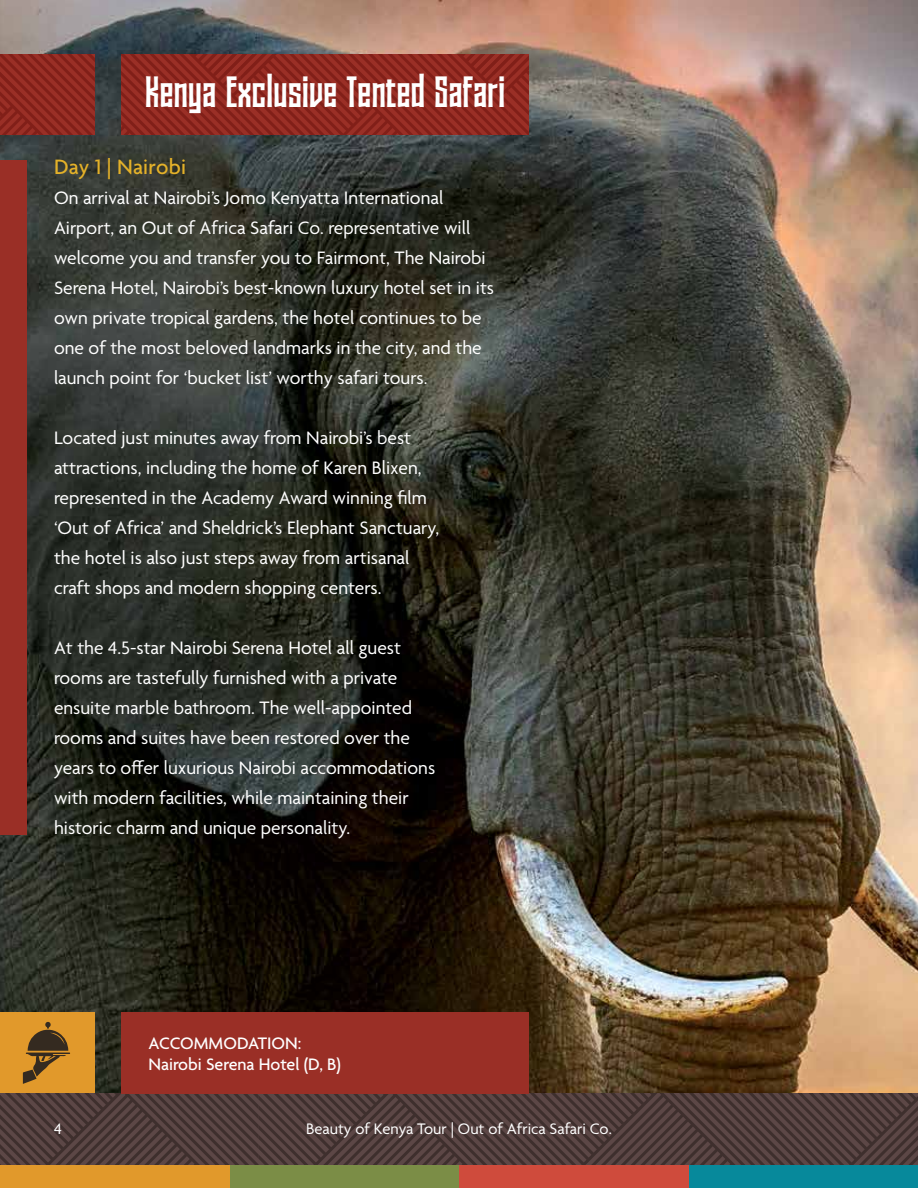
<style>
.page{position:relative;width:918px;height:1188px;background:#fff}
.page>*{position:absolute;margin:0;border:0;box-sizing:border-box;transform-origin:0 0}
.t1{font:43.5px "MAKALOCLEAN";letter-spacing:.01em;color:#fff}
.t2{font:500 22.5px "Agenda";letter-spacing:.01em;color:#e4b129}
.t3{font:19.5px/30px "Agenda";color:#fff}
.t4{font:500 18px/21px "Agenda";color:#fff}
.t5{font:16.5px "Agenda";color:#fff}
</style>
<div class="page">
<img style="left:0;top:0;width:918px;height:1094px">
<svg style="left:0;top:1094px;width:918px;height:71px;fill:#554140"></svg>
<div style="left:230px;top:1165px;width:229px;height:23px;background:#7b8d46"></div>
<div style="left:459px;top:1165px;width:230px;height:23px;background:#cf4b3c"></div>
<div style="left:689px;top:1165px;width:229px;height:23px;background:#07899b"></div>
<div style="left:0;top:1165px;width:230px;height:23px;background:#e1992b"></div>
<div style="left:122px;top:54px;width:407px;height:81px;background:linear-gradient(to right,#8f2820,#8f2820)"></div>
<div style="left:122px;top:1012px;width:407px;height:82px;background:#9a2f26"></div>
<div style="left:0;top:1012px;width:94px;height:81px;background:#e1992b"></div>
<svg style="left:23px;top:1022px;width:47px;height:62px"></svg>
<div style="left:0;top:54px;width:94px;height:81px;background:linear-gradient(to bottom,#8f2820,#8e2820)"></div>
<div style="left:0;top:160px;width:26px;height:675px;background:#9a2f26"></div>
<h1 class="t1" style="left:145px;top:70px;width:361px">Kenya Exclusive Tented Safari</h1>
<p class="t2" style="left:54px;top:154px;width:134px">Day 1 | Nairobi</p>
<p class="t3" style="left:54px;top:184px;width:442px">On arrival at Nairobi’s Jomo Kenyatta International Airport, an Out of Africa Safari Co. representative will welcome you and transfer you to Fairmont, The Nairobi Serena Hotel, Nairobi’s best-known luxury hotel set in its own private tropical gardens, the hotel continues to be one of the most beloved landmarks in the city, and the launch point for ‘bucket list’ worthy safari tours.</p>
<p class="t3" style="left:54px;top:424px;width:387px">Located just minutes away from Nairobi’s best attractions, including the home of Karen Blixen, represented in the Academy Award winning film ‘Out of Africa’ and Sheldrick’s Elephant Sanctuary, the hotel is also just steps away from artisanal craft shops and modern shopping centers.</p>
<p class="t3" style="left:54px;top:634px;width:383px">At the 4.5-star Nairobi Serena Hotel all guest rooms are tastefully furnished with a private ensuite marble bathroom. The well-appointed rooms and suites have been restored over the years to offer luxurious Nairobi accommodations with modern facilities, while maintaining their historic charm and unique personality.</p>
<p class="t4" style="left:148px;top:1034px;width:194px">ACCOMMODATION:<br>Nairobi Serena Hotel (D, B)</p>
<p class="t5" style="left:54px;top:1120px;width:9px">4</p>
<p class="t5" style="left:306px;top:1120px;width:307px">Beauty of Kenya Tour | Out of Africa Safari Co.</p>
</div>
